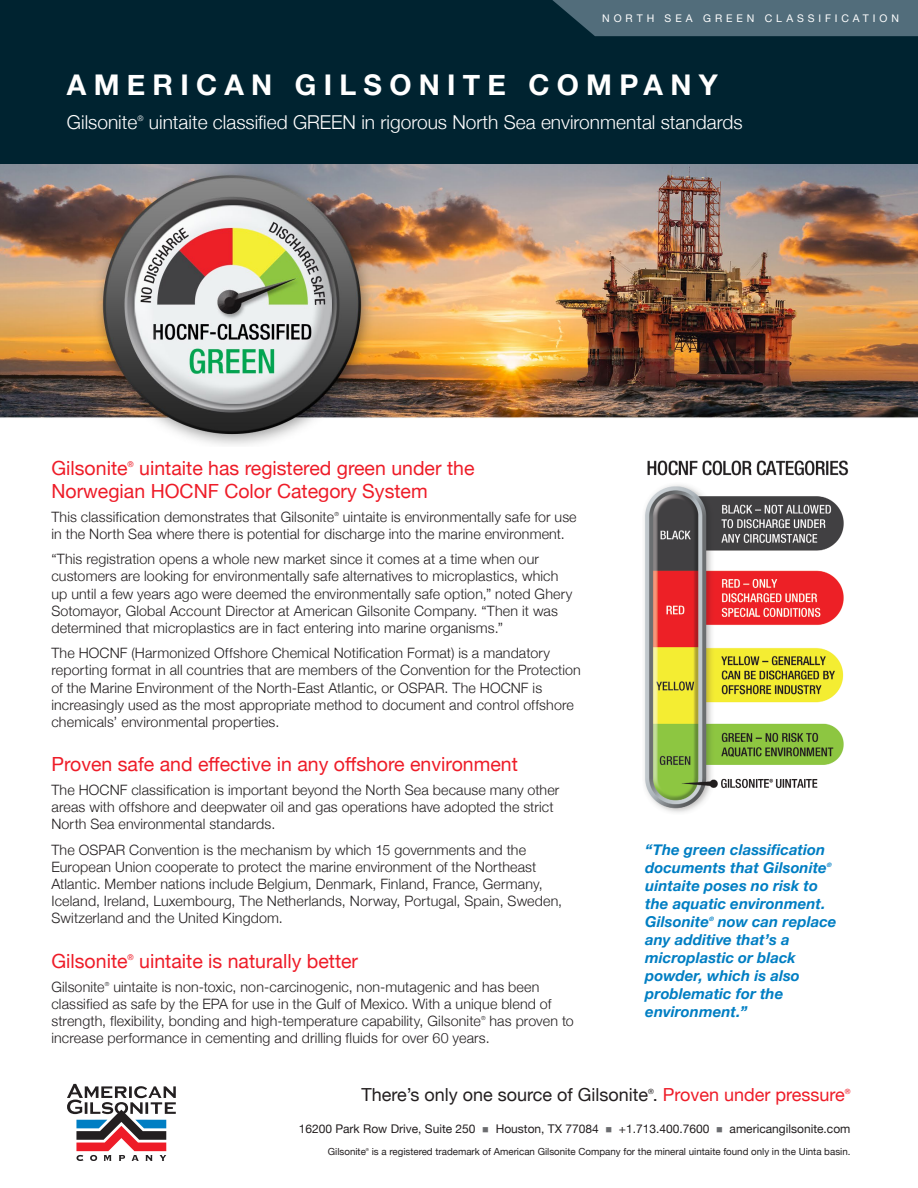
<style>
.page{position:relative;width:918px;height:1188px;background:#fff}
.page>*{position:absolute;margin:0;border:0;box-sizing:border-box;transform-origin:0 0}
.t1{font:700 28.5px "Helvetica Neue";letter-spacing:.255em;color:#fff}
.subhead{font:19.5px/22.5px "Helvetica Neue";color:#ee1c28}
.front_page_descripto{font:300 19.2px "Helvetica Neue";color:#fff}
.body_copy{font:18px "Helvetica Neue";color:#231f20}
.body_copy-2{font:italic 700 15px/18px "Helvetica Neue";letter-spacing:.005em;color:#007ec3}
.body_copy-3{font:300 14.25px/17.1px "Helvetica Neue";letter-spacing:.01em;color:#231f20}
.graphic_labels{font:12px "Helvetica Neue";color:#231f20}
.body_copy-4{font:10.5px "Helvetica Neue";letter-spacing:.375em;color:#fff}
.graphic_labels-2{font:9.75px "Helvetica Neue";color:#231f20}
.subhead-2{font:7.8px "Helvetica Neue";color:#ee1c28}
.front_page_descripto-2{font:300 7.65px "Helvetica Neue";color:#fff}
.body_copy-5{font:7.2px "Helvetica Neue";color:#231f20}
.body_copy-6{font:7.2px "Helvetica Neue";color:#ee1c28}
.body_copy-7{font:italic 700 6px "Helvetica Neue";color:#007ec3}
.body_copy-8{font:300 5.7px "Helvetica Neue";color:#231f20}
.graphic_labels-3{font:3.9px "Helvetica Neue";color:#231f20}
.s1{color:#ee1c28}
.s2{color:#6c6d70}
</style>
<div class="page">
<div style="left:0;top:0;width:918px;height:164px;background:#002330"></div>
<svg style="left:67px;top:1084px;width:109px;height:77px"></svg>
<img style="left:0;top:164px;width:918px;height:281px">
<div style="left:552px;top:0;width:366px;height:36px;background:#526d7b"></div>
<img style="left:644px;top:460px;width:205px;height:353px">
<p class="body_copy-4" style="left:602px;top:11px;width:298px">NORTH SEA GREEN CLASSIFICATION</p>
<h1 class="t1" style="left:67px;top:63px;width:652px">AMERICAN GILSONITE COMPANY</h1>
<p class="front_page_descripto" style="left:67px;top:106px;width:72px">Gilsonite</p>
<p class="front_page_descripto-2" style="left:137px;top:112px;width:8px">®</p>
<p class="front_page_descripto" style="left:149px;top:106px;width:595px">uintaite classified GREEN in rigorous North Sea environmental standards</p>
<p class="subhead" style="left:51px;top:458px;width:78px">Gilsonite</p>
<p class="subhead-2" style="left:128px;top:459px;width:8px">®</p>
<p class="subhead" style="left:51px;top:458px;width:425px;text-indent:88px">uintaite has registered green under the<br>Norwegian HOCNF Color Category System</p>
<p class="body_copy-3" style="left:51px;top:507px;width:284px">This classification demonstrates that Gilsonite</p>
<p class="body_copy-8" style="left:334px;top:509px;width:6px">®</p>
<p class="body_copy-3" style="left:51px;top:507px;width:527px;text-indent:291px">uintaite is environmentally safe for use in the North Sea where there is potential for discharge into the marine environment.</p>
<p class="body_copy-3" style="left:51px;top:550px;width:523px">“This registration opens a whole new market since it comes at a time when our customers are looking for environmentally safe alternatives to microplastics, which up until a few years ago were deemed the environmentally safe option,” noted Ghery Sotomayor, Global Account Director at American Gilsonite Company. “Then it was determined that microplastics are in fact entering into marine organisms.”</p>
<p class="body_copy-3" style="left:51px;top:644px;width:531px">The HOCNF (Harmonized Offshore Chemical Notification Format) is a mandatory reporting format in all countries that are members of the Convention for the Protection of the Marine Environment of the North-East Atlantic, or OSPAR. The HOCNF is increasingly used as the most appropriate method to document and control offshore chemicals’ environmental properties.</p>
<p class="subhead" style="left:51px;top:754px;width:468px">Proven safe and effective in any offshore environment</p>
<p class="body_copy-3" style="left:51px;top:780px;width:510px">The HOCNF classification is important beyond the North Sea because many other areas with offshore and deepwater oil and gas operations have adopted the strict<br>North Sea environmental standards.</p>
<p class="body_copy-3" style="left:51px;top:840px;width:512px">The OSPAR Convention is the mechanism by which 15 governments and the European Union cooperate to protect the marine environment of the Northeast Atlantic. Member nations include Belgium, Denmark, Finland, France, Germany, Iceland, Ireland, Luxembourg, The Netherlands, Norway, Portugal, Spain, Sweden, Switzerland and the United Kingdom.</p>
<p class="subhead" style="left:51px;top:951px;width:78px">Gilsonite</p>
<p class="subhead-2" style="left:128px;top:952px;width:8px">®</p>
<p class="subhead" style="left:139px;top:951px;width:220px">uintaite is naturally better</p>
<p class="body_copy-3" style="left:51px;top:977px;width:55px">Gilsonite</p>
<p class="body_copy-8" style="left:105px;top:979px;width:6px">®</p>
<p class="body_copy-3" style="left:51px;top:977px;width:502px;text-indent:62px">uintaite is non-toxic, non-carcinogenic, non-mutagenic and has been classified as safe by the EPA for use in the Gulf of Mexico. With a unique blend of strength, flexibility, bonding and high-temperature capability, Gilsonite</p>
<p class="body_copy-3" style="left:51px;top:1011px;width:524px;text-indent:438px">has proven to increase performance in cementing and drilling fluids for over 60 years.</p>
<p class="body_copy-8" style="left:481px;top:1013px;width:6px">®</p>
<p class="body_copy-2" style="left:645px;top:841px;width:183px">“The green classification documents that Gilsonite</p>
<p class="body_copy-7" style="left:827px;top:860px;width:6px">®</p>
<p class="body_copy-2" style="left:645px;top:877px;width:182px">uintaite poses no risk to the aquatic environment.<br>Gilsonite</p>
<p class="body_copy-2" style="left:645px;top:913px;width:193px;text-indent:72px">now can replace any additive that’s a microplastic or black powder, which is also problematic for the environment.”</p>
<p class="body_copy-7" style="left:709px;top:914px;width:6px">®</p>
<p class="body_copy" style="left:361px;top:1082px;width:485px">There’s only one source of Gilsonite . <span class="s1">Proven under pressure</span></p>
<p class="body_copy-5" style="left:648px;top:1086px;width:7px">®</p>
<p class="body_copy-6" style="left:845px;top:1086px;width:7px">®</p>
<p class="graphic_labels" style="left:299px;top:1120px;width:553px">16200 Park Row Drive, Suite 250 <span class="s2">■</span> Houston, TX 77084 <span class="s2">■</span> +1.713.400.7600 <span class="s2">■</span> americangilsonite.com</p>
<p class="graphic_labels-2" style="left:328px;top:1144px;width:40px">Gilsonite</p>
<p class="graphic_labels-3" style="left:366px;top:1147px;width:5px">®</p>
<p class="graphic_labels-2" style="left:372px;top:1144px;width:480px">is a registered trademark of American Gilsonite Company for the mineral uintaite found only in the Uinta basin.</p>
</div>
